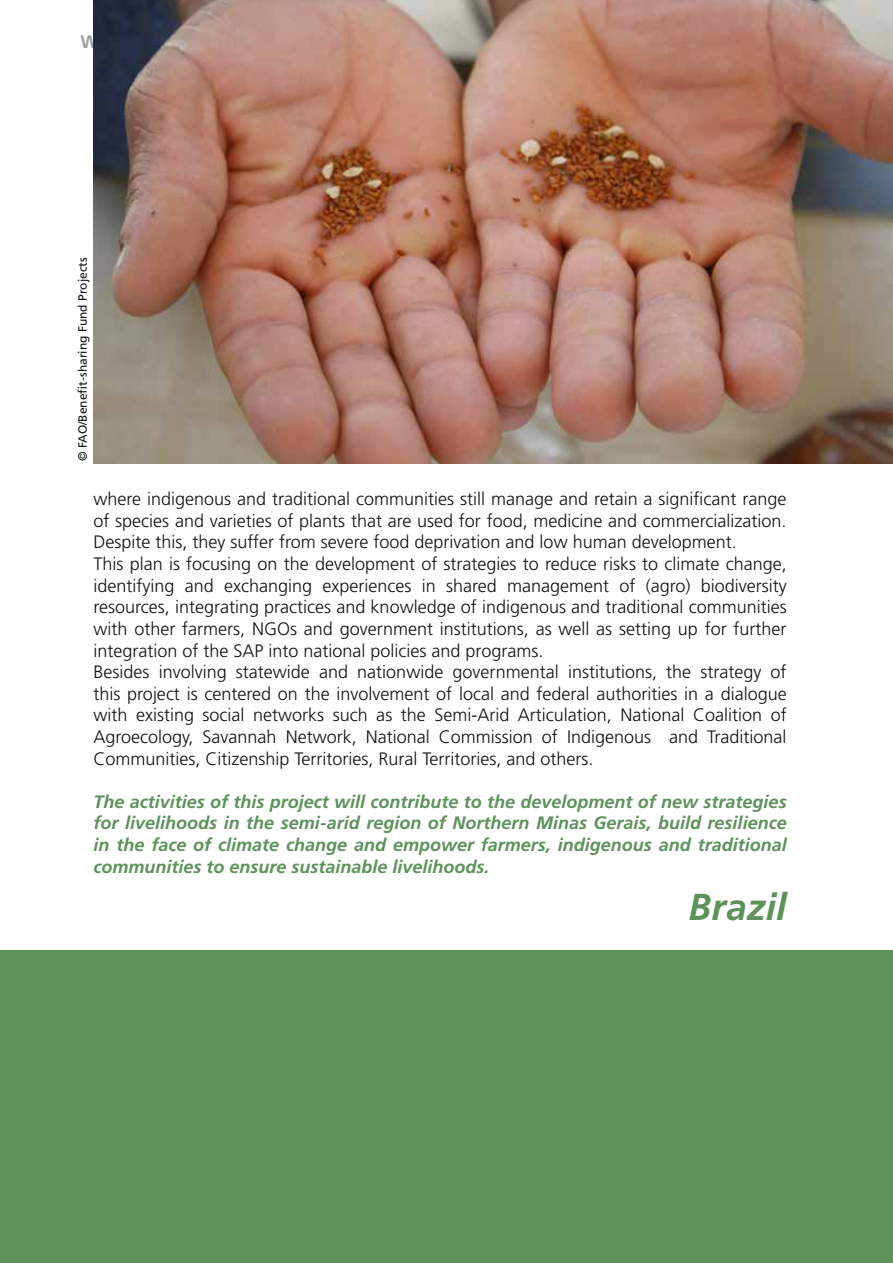
<style>
.page{position:relative;width:893px;height:1263px;background:#fff}
.page>*{position:absolute;margin:0;border:0;box-sizing:border-box;transform-origin:0 0}
.t1{font:italic 700 37.5px "Frutiger";color:#5d925a}
.t2{font:300 18px/21.6px "Frutiger";color:#121212}
.t3{font:italic 700 18px/21.6px "Frutiger";color:#5d925a;text-align:justify}
.t4{font:12px "Frutiger";color:#121212}
</style>
<div class="page">
<div style="left:0;top:950px;width:893px;height:313px;background:#5d925a"></div>
<img style="left:94px;top:0;width:799px;height:463px">
<p class="t4" style="left:76px;top:461px;width:205px;rotate:-90deg">© FAO/Benefit-sharing Fund Projects</p>
<p class="t2" style="left:94px;top:488px;width:695px">where indigenous and traditional communities still manage and retain a significant range of species and varieties of plants that are used for food, medicine and commercialization.<br>Despite this, they suffer from severe food deprivation and low human development.<br>This plan is focusing on the development of strategies to reduce risks to climate change, identifying and exchanging experiences in shared management of (agro) biodiversity resources, integrating practices and knowledge of indigenous and traditional communities with other farmers, NGOs and government institutions, as well as setting up for further integration of the SAP into national policies and programs.<br>Besides involving statewide and nationwide governmental institutions, the strategy of this project is centered on the involvement of local and federal authorities in a dialogue with existing social networks such as the Semi-Arid Articulation, National Coalition of Agroecology, Savannah Network, National Commission of Indigenous and Traditional Communities, Citizenship Territories, Rural Territories, and others.</p>
<p class="t3" style="left:94px;top:790px;width:695px">The activities of this project will contribute to the development of new strategies for livelihoods in the semi-arid region of Northern Minas Gerais, build resilience in the face of climate change and empower farmers, indigenous and traditional communities to ensure sustainable livelihoods.</p>
<h1 class="t1" style="left:689px;top:885px;width:99px">Brazil</h1>
</div>
